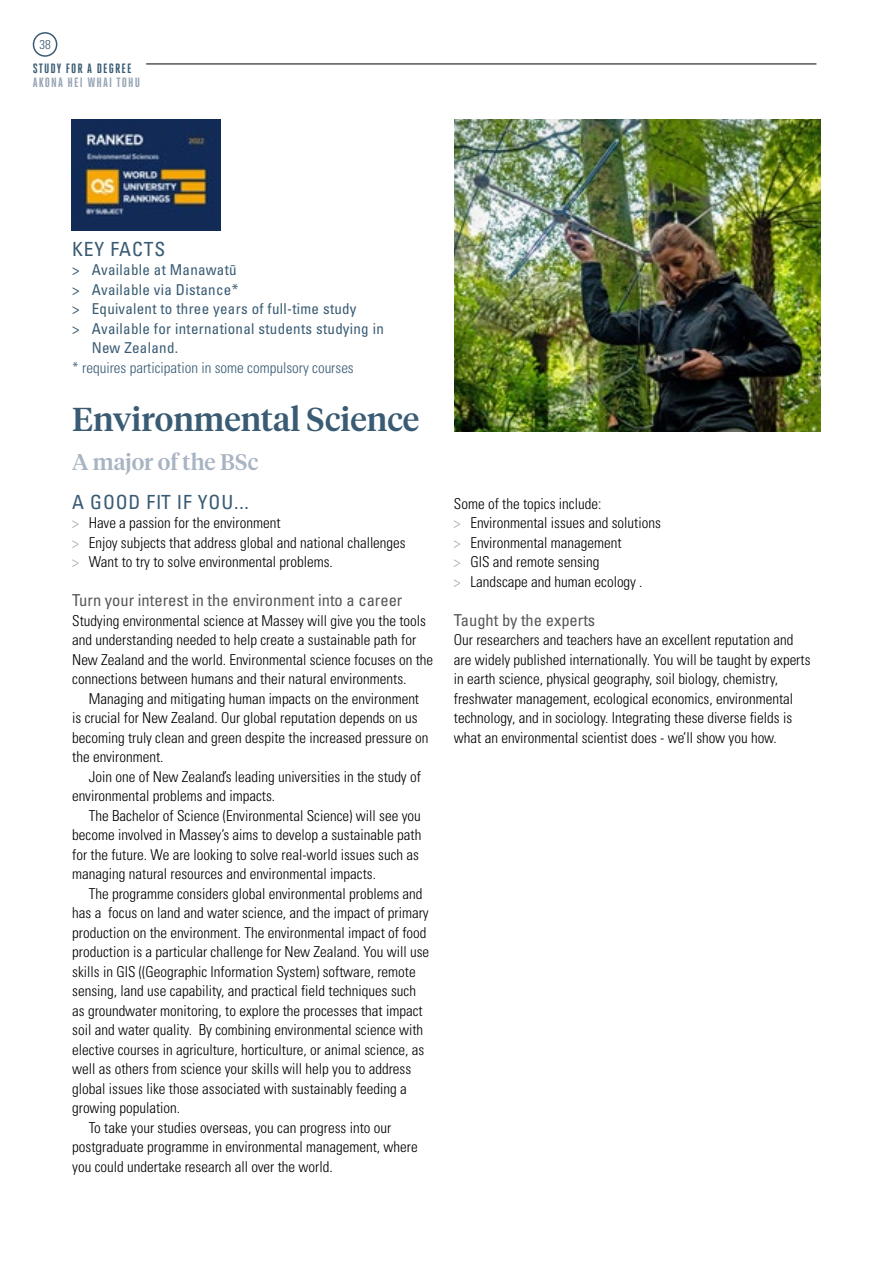
<style>
.page{position:relative;width:893px;height:1263px;background:#fff}
.page>*{position:absolute;margin:0;border:0;box-sizing:border-box;transform-origin:0 0}
.t1{font:500 33px "Tiempos Headline";color:#395b73}
.t2{font:500 22.5px "Tiempos Headline";color:#a9b4c3}
.t3{font:condensed 19.5px "Univers LT Std";letter-spacing:.045em;color:#395b73}
.t4{font:condensed 16.5px "Univers LT Std";color:#575756}
.t5{font:300 condensed 15px/19.5px "Univers LT Std";color:#000}
.t6{font:condensed 15px "Univers LT Std";letter-spacing:.02em;color:#395b73}
.t7{font:300 condensed 15px "Univers LT Std";color:#395b73}
.t8{font:700 13.5px "Heroic Condensed";letter-spacing:.07em;color:#94a3b4;scale:1.1 1}
.t9{font:700 13.5px "Heroic Condensed";letter-spacing:.07em;color:#395b73;scale:1.1 1}
.t10{font:300 condensed 12.75px "Univers LT Std";color:#395b73}
.s1{color:#9d9d9c}
</style>
<div class="page">
<img style="left:71px;top:119px;width:150px;height:112px">
<img style="left:454px;top:119px;width:367px;height:313px">
<div style="left:33px;top:32px;width:24px;height:25px;border:2px solid #395b73;border-radius:50%"></div>
<hr style="left:146px;top:64px;width:670px;height:1px;background:#000">
<p class="t10" style="left:40px;top:37px;width:13px">38</p>
<p class="t9" style="left:33px;top:61px;width:91px">STUDY FOR A DEGREE</p>
<p class="t8" style="left:33px;top:74px;width:99px">AKONA HEI WHAI TOHU</p>
<h3 class="t3" style="left:72px;top:236px;width:94px">KEY FACTS</h3>
<p class="t6" style="left:72px;top:260px;width:166px">&gt; Available at Manawatū</p>
<p class="t6" style="left:72px;top:280px;width:168px">&gt; Available via Distance*</p>
<p class="t6" style="left:72px;top:299px;width:286px">&gt; Equivalent to three years of full-time study</p>
<p class="t6" style="left:72px;top:319px;width:313px">&gt; Available for international students studying in</p>
<p class="t6" style="left:92px;top:338px;width:88px">New Zealand.</p>
<p class="t7" style="left:72px;top:358px;width:283px">* requires participation in some compulsory courses</p>
<h1 class="t1" style="left:72px;top:397px;width:349px">Environmental Science</h1>
<h2 class="t2" style="left:72px;top:447px;width:188px">A major of the BSc</h2>
<h3 class="t3" style="left:72px;top:489px;width:178px">A GOOD FIT IF YOU...</h3>
<p class="t5" style="left:72px;top:513px;width:335px"><span class="s1">&gt;</span> Have a passion for the environment<br><span class="s1">&gt;</span> Enjoy subjects that address global and national challenges <span class="s1">&gt;</span> Want to try to solve environmental problems.</p>
<p class="t4" style="left:72px;top:590px;width:332px">Turn your interest in the environment into a career</p>
<p class="t5" style="left:72px;top:610px;width:362px">Studying environmental science at Massey will give you the tools and understanding needed to help create a sustainable path for New Zealand and the world. Environmental science focuses on the connections between humans and their natural environments.</p>
<p class="t5" style="left:72px;top:688px;width:358px;text-indent:16px">Managing and mitigating human impacts on the environment is crucial for New Zealand. Our global reputation depends on us becoming truly clean and green despite the increased pressure on the environment.</p>
<p class="t5" style="left:72px;top:766px;width:350px;text-indent:16px">Join one of New Zealand’s leading universities in the study of environmental problems and impacts.</p>
<p class="t5" style="left:72px;top:805px;width:351px;text-indent:16px">The Bachelor of Science (Environmental Science) will see you become involved in Massey’s aims to develop a sustainable path for the future. We are looking to solve real-world issues such as managing natural resources and environmental impacts.</p>
<p class="t5" style="left:89px;top:883px;width:335px">The programme considers global environmental problems and</p>
<p class="t5" style="left:72px;top:903px;width:358px">has a focus on land and water science, and the impact of primary</p>
<p class="t5" style="left:72px;top:922px;width:356px">production on the environment. The environmental impact of food</p>
<p class="t5" style="left:72px;top:942px;width:359px">production is a particular challenge for New Zealand. You will use</p>
<p class="t5" style="left:72px;top:961px;width:345px">skills in GIS ((Geographic Information System) software, remote</p>
<p class="t5" style="left:72px;top:981px;width:345px">sensing, land use capability, and practical field techniques such</p>
<p class="t5" style="left:72px;top:1000px;width:352px">as groundwater monitoring, to explore the processes that impact</p>
<p class="t5" style="left:72px;top:1020px;width:353px">soil and water quality. By combining environmental science with</p>
<p class="t5" style="left:72px;top:1039px;width:354px">elective courses in agriculture, horticulture, or animal science, as</p>
<p class="t5" style="left:72px;top:1059px;width:341px">well as others from science your skills will help you to address</p>
<p class="t5" style="left:72px;top:1078px;width:336px">global issues like those associated with sustainably feeding a</p>
<p class="t5" style="left:72px;top:1098px;width:109px">growing population.</p>
<p class="t5" style="left:89px;top:1117px;width:304px">To take your studies overseas, you can progress into our</p>
<p class="t5" style="left:72px;top:1137px;width:347px">postgraduate programme in environmental management, where</p>
<p class="t5" style="left:72px;top:1156px;width:262px">you could undertake research all over the world.</p>
<p class="t5" style="left:454px;top:493px;width:208px">Some of the topics include:<br><span class="s1">&gt;</span> Environmental issues and solutions <span class="s1">&gt;</span> Environmental management<br><span class="s1">&gt;</span> GIS and remote sensing<br><span class="s1">&gt;</span> Landscape and human ecology .</p>
<p class="t4" style="left:454px;top:609px;width:143px">Taught by the experts</p>
<p class="t5" style="left:454px;top:630px;width:358px">Our researchers and teachers have an excellent reputation and are widely published internationally. You will be taught by experts in earth science, physical geography, soil biology, chemistry, freshwater management, ecological economics, environmental technology, and in sociology. Integrating these diverse fields is what an environmental scientist does - we’ll show you how.</p>
</div>
